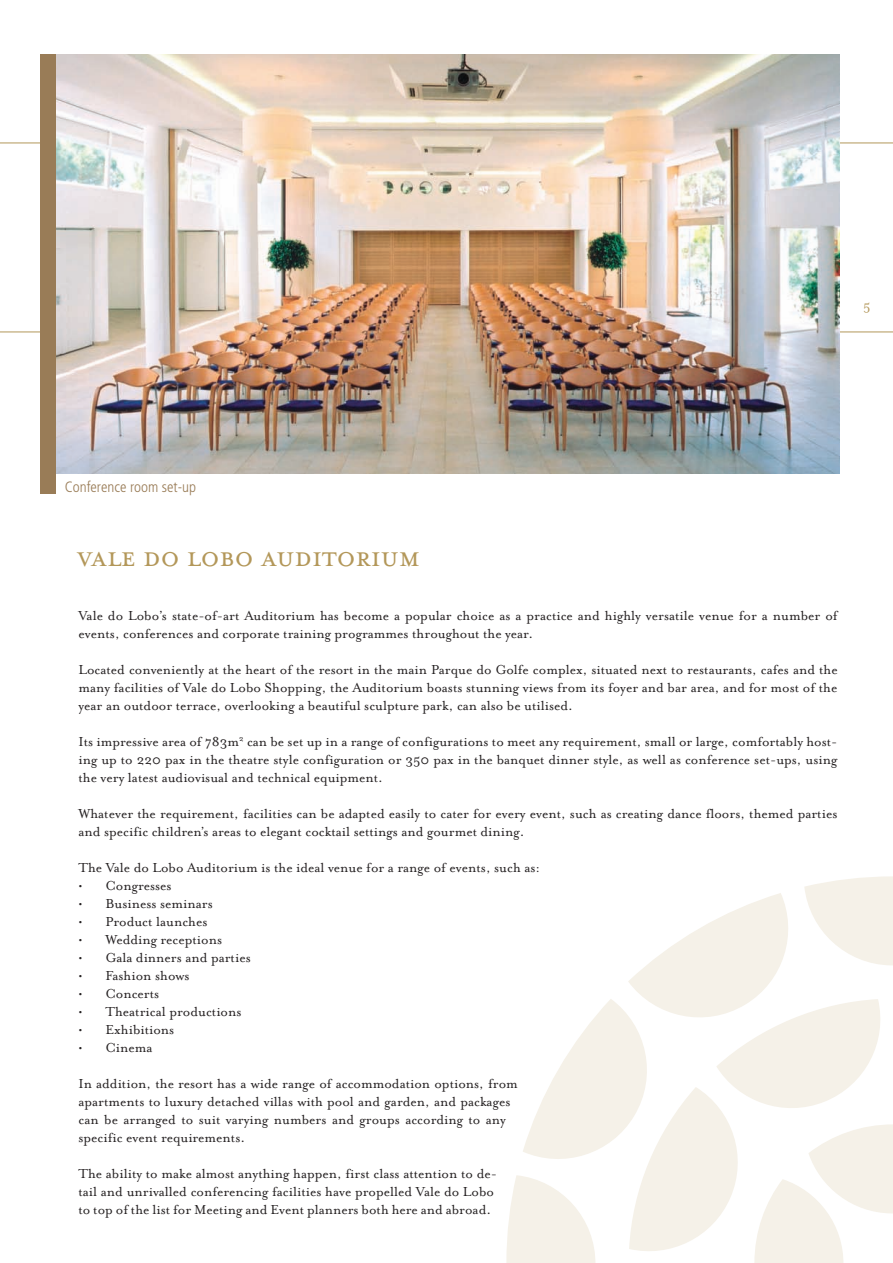
<style>
.page{position:relative;width:893px;height:1263px;background:#fff}
.page>*{position:absolute;margin:0;border:0;box-sizing:border-box;transform-origin:0 0}
.t1{font:31.5px "Mrs Eaves All Small Caps";color:#b39759}
.t2{font:15px/18px "Mrs Eaves Roman";color:#231f20}
.t3{font:300 condensed 15px "Frutiger LT";color:#997c57}
.t4{font:15px "Mrs Eaves Roman";color:#b39759}
</style>
<div class="page">
<hr style="left:0;top:143px;width:893px;height:1px;background:#b39759">
<hr style="left:0;top:332px;width:893px;height:1px;background:#b39759">
<img style="left:55px;top:54px;width:784px;height:419px">
<div style="left:40px;top:54px;width:15px;height:439px;background:#997c57"></div>
<svg style="left:506px;top:876px;width:387px;height:387px"></svg>
<p class="t4" style="left:863px;top:298px;width:9px">5</p>
<p class="t3" style="left:65px;top:478px;width:133px">Conference room set-up</p>
<h1 class="t1" style="left:77px;top:545px;width:127px">VALE DO LOBO</h1>
<h1 class="t1" style="left:261px;top:545px;width:16px">AUDI</h1>
<h1 class="t1" style="left:322px;top:545px;width:32px">TORIUM</h1>
<p class="t2" style="left:78px;top:606px;width:760px">Vale do Lobo’s state-of-art Auditorium has become a popular choice as a practice and highly versatile venue for a number of events, conferences and corporate training programmes throughout the year.</p>
<p class="t2" style="left:78px;top:660px;width:761px;text-align:justify">Located conveniently at the heart of the resort in the main Parque do Golfe complex, situated next to restaurants, cafes and the many facilities of Vale do Lobo Shopping, the Auditorium boasts stunning views from its foyer and bar area, and for most of the year an outdoor terrace, overlooking a beautiful sculpture park, can also be utilised.</p>
<p class="t2" style="left:78px;top:732px;width:760px;text-align:justify">Its impressive area of 783m<sup>2</sup> can be set up in a range of configurations to meet any requirement, small or large, comfortably host&shy;ing up to 220 pax in the theatre style configuration or 350 pax in the banquet dinner style, as well as conference set-ups, using the very latest audiovisual and technical equipment.</p>
<p class="t2" style="left:78px;top:804px;width:760px">Whatever the requirement, facilities can be adapted easily to cater for every event, such as creating dance floors, themed parties and specific children’s areas to elegant cocktail settings and gourmet dining.</p>
<p class="t2" style="left:78px;top:858px;width:463px">The Vale do Lobo Auditorium is the ideal venue for a range of events, such as:</p>
<p class="t2" style="left:78px;top:876px;width:95px">• Congresses</p>
<p class="t2" style="left:78px;top:894px;width:136px">• Business seminars</p>
<p class="t2" style="left:78px;top:912px;width:130px">• Product launches</p>
<p class="t2" style="left:78px;top:930px;width:145px">• Wedding receptions</p>
<p class="t2" style="left:78px;top:948px;width:174px">• Gala dinners and parties</p>
<p class="t2" style="left:78px;top:966px;width:113px">• Fashion shows</p>
<p class="t2" style="left:78px;top:984px;width:82px">• Concerts</p>
<p class="t2" style="left:78px;top:1002px;width:165px">• Theatrical productions</p>
<p class="t2" style="left:78px;top:1020px;width:97px">• Exhibitions</p>
<p class="t2" style="left:78px;top:1038px;width:76px">• Cinema</p>
<p class="t2" style="left:78px;top:1074px;width:441px">In addition, the resort has a wide range of accommodation options, from apartments to luxury detached villas with pool and garden, and packages can be arranged to suit varying numbers and groups according to any specific event requirements.</p>
<p class="t2" style="left:78px;top:1164px;width:420px">The ability to make almost anything happen, first class attention to de&shy;tail and unrivalled conferencing facilities have propelled Vale do Lobo to top of the list for Meeting and Event planners both here and abroad.</p>
</div>
